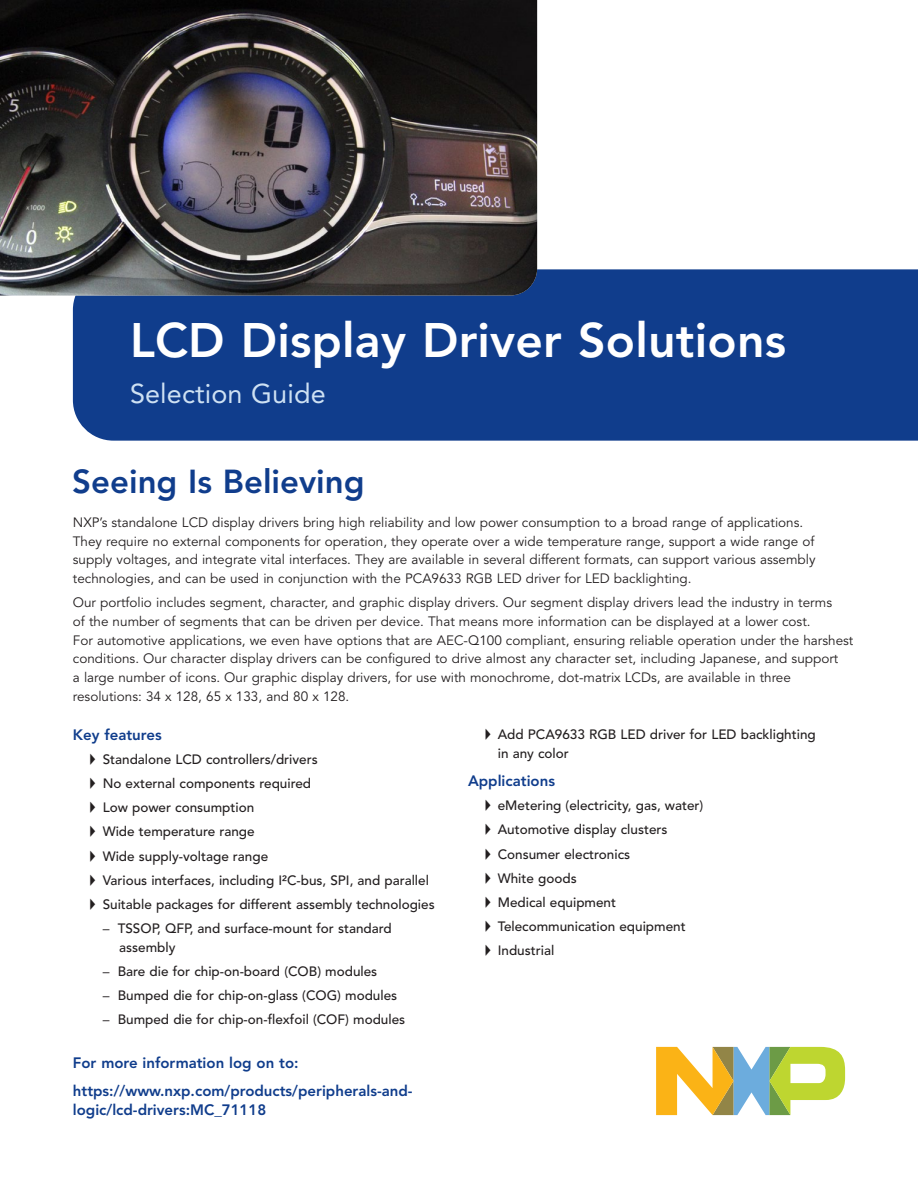
<style>
.page{position:relative;width:918px;height:1188px;background:#fff}
.page>*{position:absolute;margin:0;border:0;box-sizing:border-box;transform-origin:0 0}
._01-NXP_Brochure_Cov{font:800 48px "Avenir LT Std";letter-spacing:.005em;color:#fff}
._07-NXP_Brochure_Pag{font:800 33px "Avenir LT Std";color:#103d8c}
._01-NXP_Brochure_Cov-2{font:27px "Avenir LT Std";letter-spacing:.005em;color:#cee1f3}
._09-NXP_Brochure_Par{font:800 15px/18.8px "Avenir LT Std";color:#103d8c}
._10-NXP_Brochure_Bod{font:13.5px/18.8px "Avenir LT Std";color:#231f20}
._11-NXP_Brochure_Bul{font:500 13.5px/18.8px "Avenir LT Std";color:#231f20}
.s1{font-weight:400}
</style>
<div class="page">
<svg style="left:656px;top:1047px;width:189px;height:68px"></svg>
<div style="left:73px;top:269px;width:845px;height:172px;background:#103d8c"></div>
<img style="left:0;top:0;width:537px;height:296px">
<p class="_01-NXP_Brochure_Cov" style="left:130px;top:312px;width:658px">LCD Display Driver Solutions</p>
<p class="_01-NXP_Brochure_Cov-2" style="left:130px;top:378px;width:197px">Selection Guide</p>
<p class="_07-NXP_Brochure_Pag" style="left:72px;top:462px;width:294px">Seeing Is Believing</p>
<p class="_10-NXP_Brochure_Bod" style="left:73px;top:513px;width:744px">NXP’s standalone LCD display drivers bring high reliability and low power consumption to a broad range of applications.<br>They require no external components for operation, they operate over a wide temperature range, support a wide range of supply voltages, and integrate vital interfaces. They are available in several different formats, can support various assembly technologies, and can be used in conjunction with the PCA9633 RGB LED driver for LED backlighting.</p>
<p class="_10-NXP_Brochure_Bod" style="left:73px;top:594px;width:782px">Our portfolio includes segment, character, and graphic display drivers. Our segment display drivers lead the industry in terms<br>of the number of segments that can be driven per device. That means more information can be displayed at a lower cost.<br>For automotive applications, we even have options that are AEC-Q100 compliant, ensuring reliable operation under the harshest conditions. Our character display drivers can be configured to drive almost any character set, including Japanese, and support<br>a large number of icons. Our graphic display drivers, for use with monochrome, dot-matrix LCDs, are available in three resolutions: 34 x 128, 65 x 133, and 80 x 128.</p>
<p class="_09-NXP_Brochure_Par" style="left:73px;top:725px;width:90px">Key features</p>
<p class="_11-NXP_Brochure_Bul" style="left:90px;top:750px;width:229px">◆ Standalone LCD controllers/drivers</p>
<p class="_11-NXP_Brochure_Bul" style="left:90px;top:774px;width:223px">◆ No external components required</p>
<p class="_11-NXP_Brochure_Bul" style="left:90px;top:798px;width:166px">◆ Low power consumption</p>
<p class="_11-NXP_Brochure_Bul" style="left:90px;top:823px;width:166px">◆ Wide temperature range</p>
<p class="_11-NXP_Brochure_Bul" style="left:90px;top:847px;width:180px">◆ Wide supply-voltage range</p>
<p class="_11-NXP_Brochure_Bul" style="left:90px;top:871px;width:340px">◆ Various interfaces, including I²C-bus, SPI, and parallel</p>
<p class="_11-NXP_Brochure_Bul" style="left:90px;top:895px;width:346px">◆ Suitable packages for different assembly technologies</p>
<p class="_11-NXP_Brochure_Bul" style="left:119px;top:919px;width:274px;text-indent:-17px"><span class="s1">–</span> TSSOP, QFP, and surface-mount for standard assembly</p>
<p class="_11-NXP_Brochure_Bul" style="left:103px;top:962px;width:276px"><span class="s1">–</span> Bare die for chip-on-board (COB) modules</p>
<p class="_11-NXP_Brochure_Bul" style="left:103px;top:986px;width:296px"><span class="s1">–</span> Bumped die for chip-on-glass (COG) modules</p>
<p class="_11-NXP_Brochure_Bul" style="left:103px;top:1010px;width:304px"><span class="s1">–</span> Bumped die for chip-on-flexfoil (COF) modules</p>
<p class="_11-NXP_Brochure_Bul" style="left:498px;top:725px;width:319px;text-indent:-13px">◆ Add PCA9633 RGB LED driver for LED backlighting in any color</p>
<p class="_09-NXP_Brochure_Par" style="left:468px;top:772px;width:88px">Applications</p>
<p class="_11-NXP_Brochure_Bul" style="left:485px;top:796px;width:220px">◆ eMetering (electricity, gas, water)</p>
<p class="_11-NXP_Brochure_Bul" style="left:485px;top:821px;width:184px">◆ Automotive display clusters</p>
<p class="_11-NXP_Brochure_Bul" style="left:485px;top:845px;width:147px">◆ Consumer electronics</p>
<p class="_11-NXP_Brochure_Bul" style="left:485px;top:869px;width:93px">◆ White goods</p>
<p class="_11-NXP_Brochure_Bul" style="left:485px;top:893px;width:133px">◆ Medical equipment</p>
<p class="_11-NXP_Brochure_Bul" style="left:485px;top:917px;width:202px">◆ Telecommunication equipment</p>
<p class="_11-NXP_Brochure_Bul" style="left:485px;top:941px;width:71px">◆ Industrial</p>
<p class="_09-NXP_Brochure_Par" style="left:73px;top:1053px;width:227px">For more information log on to:</p>
<p class="_09-NXP_Brochure_Par" style="left:73px;top:1082px;width:341px">https://www.nxp.com/products/peripherals-and&shy;logic/lcd-drivers:MC_71118</p>
</div>
